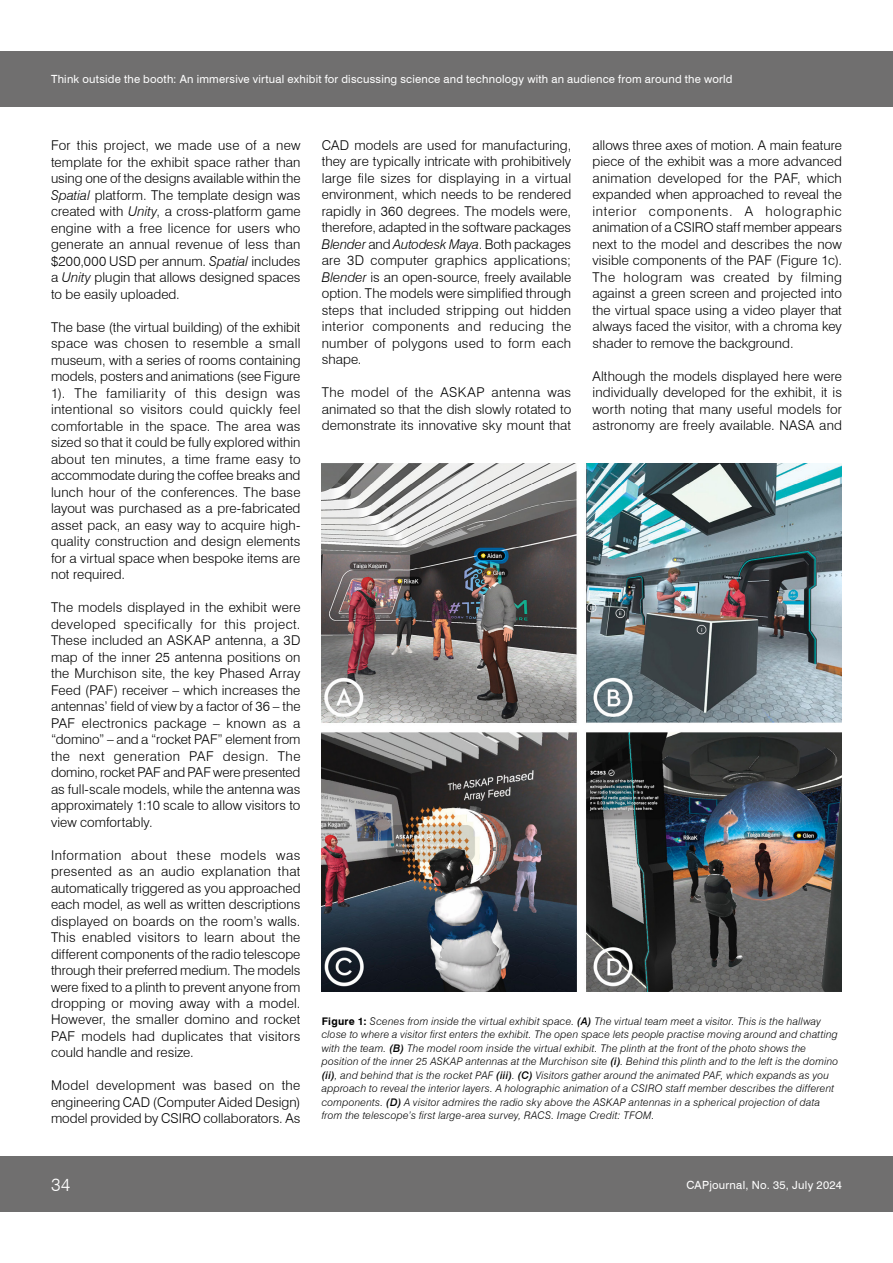
<style>
.page{position:relative;width:893px;height:1263px;background:#fff}
.page>*{position:absolute;margin:0;border:0;box-sizing:border-box;transform-origin:0 0}
.t1{font:300 18px "Swiss 721 BT";color:#fff}
.t2{font:300 13.5px/16.5px "Swiss 721 BT";letter-spacing:.005em;color:#000;text-align:justify}
.t3{font:11.25px "Swiss 721 BT";letter-spacing:.02em;color:#fff}
.t4{font:italic 300 10.5px/13.5px "Swiss 721 BT";letter-spacing:.02em;color:#000}
.s1{font-style:italic}
.s2{font-weight:700;font-style:normal}
.s3{font-weight:500}
</style>
<div class="page">
<div style="left:0;top:1157px;width:893px;height:55px;background:#706f6f"></div>
<div style="left:0;top:51px;width:893px;height:55px;background:#706f6f"></div>
<img style="left:322px;top:464px;width:520px;height:528px">
<p class="t3" style="left:51px;top:72px;width:683px">Think outside the booth: An immersive virtual exhibit for discussing science and technology with an audience from around the world</p>
<p class="t2" style="left:51px;top:137px;width:251px">For this project, we made use of a new template for the exhibit space rather than using one of the designs available within the <span class="s1">Spatial</span> platform. The template design was created with <span class="s1">Unity</span>, a cross-platform game engine with a free licence for users who generate an annual revenue of less than $200,000 USD per annum. <span class="s1">Spatial</span> includes a <span class="s1">Unity</span> plugin that allows designed spaces to be easily uploaded.</p>
<p class="t2" style="left:51px;top:318px;width:251px">The base (the virtual building) of the exhibit space was chosen to resemble a small museum, with a series of rooms containing models, posters and animations (see Figure 1). The familiarity of this design was intentional so visitors could quickly feel comfortable in the space. The area was sized so that it could be fully explored within about ten minutes, a time frame easy to accommodate during the coffee breaks and lunch hour of the conferences. The base layout was purchased as a pre-fabricated asset pack, an easy way to acquire high&shy;quality construction and design elements for a virtual space when bespoke items are not required.</p>
<p class="t2" style="left:51px;top:599px;width:251px">The models displayed in the exhibit were developed specifically for this project.<br>These included an ASKAP antenna, a 3D map of the inner 25 antenna positions on the Murchison site, the key Phased Array Feed (PAF) receiver – which increases the antennas’ field of view by a factor of 36 – the PAF electronics package – known as a “domino” – and a “rocket PAF” element from the next generation PAF design. The domino, rocket PAF and PAF were presented as full-scale models, while the antenna was approximately 1:10 scale to allow visitors to view comfortably.</p>
<p class="t2" style="left:51px;top:846px;width:251px">Information about these models was presented as an audio explanation that automatically triggered as you approached each model, as well as written descriptions displayed on boards on the room’s walls.<br>This enabled visitors to learn about the different components of the radio telescope through their preferred medium. The models were fixed to a plinth to prevent anyone from dropping or moving away with a model.<br>However, the smaller domino and rocket PAF models had duplicates that visitors could handle and resize.</p>
<p class="t2" style="left:51px;top:1077px;width:251px">Model development was based on the engineering CAD (Computer Aided Design) model provided by CSIRO collaborators. As</p>
<p class="t2" style="left:322px;top:137px;width:251px">CAD models are used for manufacturing, they are typically intricate with prohibitively large file sizes for displaying in a virtual environment, which needs to be rendered rapidly in 360 degrees. The models were, therefore, adapted in the software packages <span class="s1">Blender</span> and <span class="s1">Autodesk Maya</span>. Both packages are 3D computer graphics applications; <span class="s1">Blender</span> is an open-source, freely available option. The models were simplified through steps that included stripping out hidden interior components and reducing the number of polygons used to form each shape.</p>
<p class="t2" style="left:322px;top:384px;width:251px">The model of the ASKAP antenna was animated so that the dish slowly rotated to demonstrate its innovative sky mount that</p>
<p class="t2" style="left:592px;top:137px;width:251px">allows three axes of motion. A main feature piece of the exhibit was a more advanced animation developed for the PAF, which expanded when approached to reveal the interior components. A holographic animation of a CSIRO staff member appears next to the model and describes the now visible components of the PAF (Figure 1c).<br>The hologram was created by filming against a green screen and projected into the virtual space using a video player that always faced the visitor, with a chroma key shader to remove the background.</p>
<p class="t2" style="left:592px;top:368px;width:251px">Although the models displayed here were individually developed for the exhibit, it is worth noting that many useful models for astronomy are freely available. NASA and</p>
<p class="t4" style="left:322px;top:1014px;width:518px"><span class="s2">Figure 1:</span> Scenes from inside the virtual exhibit space. <span class="s3">(A)</span> The virtual team meet a visitor. This is the hallway close to where a visitor first enters the exhibit. The open space lets people practise moving around and chatting with the team. <span class="s3">(B)</span> The model room inside the virtual exhibit. The plinth at the front of the photo shows the position of the inner 25 ASKAP antennas at the Murchison site <span class="s3">(i)</span>. Behind this plinth and to the left is the domino <span class="s3">(ii)</span>, and behind that is the rocket PAF <span class="s3">(iii)</span>. <span class="s3">(C)</span> Visitors gather around the animated PAF, which expands as you approach to reveal the interior layers. A holographic animation of a CSIRO staff member describes the different components. <span class="s3">(D)</span> A visitor admires the radio sky above the ASKAP antennas in a spherical projection of data from the telescope’s first large-area survey, RACS. Image Credit: TFOM.</p>
<h1 class="t1" style="left:51px;top:1174px;width:21px">34</h1>
<p class="t3" style="left:686px;top:1178px;width:157px">CAPjournal, No. 35, July 2024</p>
</div>
